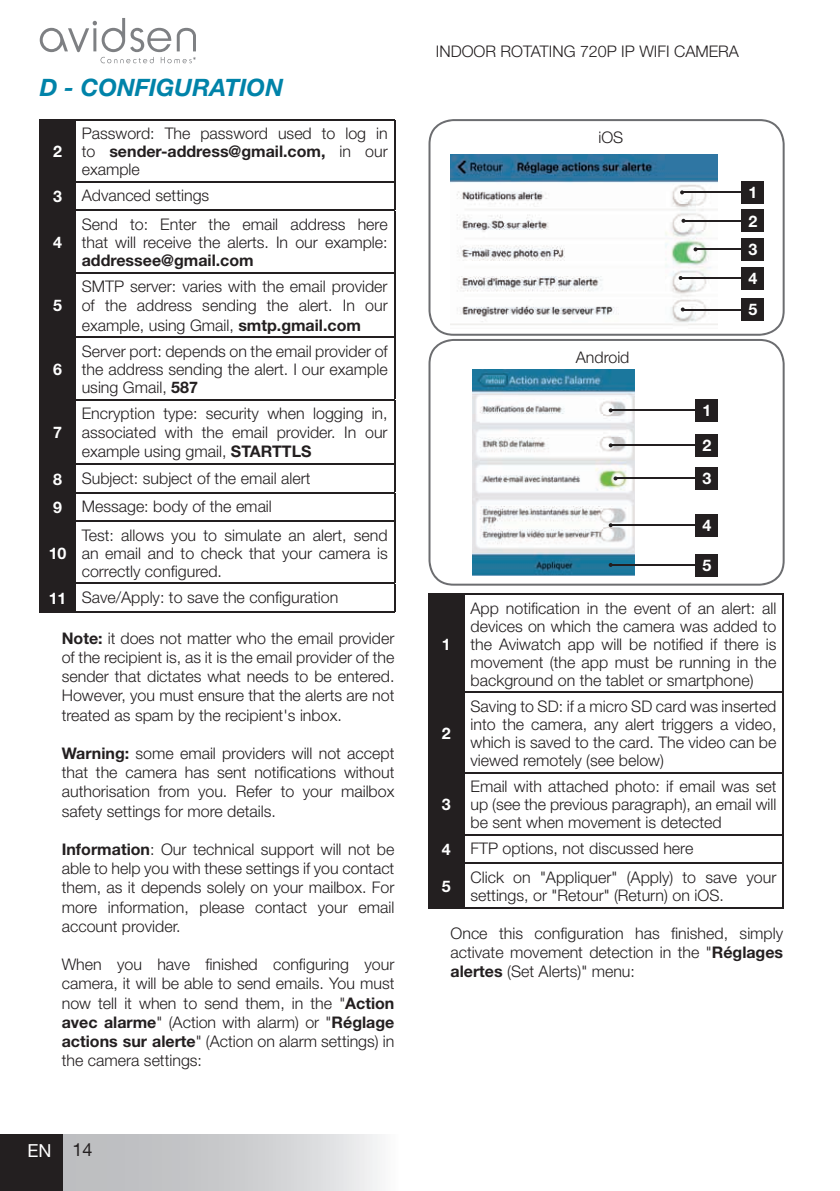
<style>
.page{position:relative;width:840px;height:1191px;background:#fff}
.page>*{position:absolute;margin:0;border:0;box-sizing:border-box;transform-origin:0 0}
.t1{font:italic 700 24px "Helvetica Neue";color:#0083a9}
.t2{font:18px "Helvetica Neue";color:#fff}
.t3{font:300 16px/19.2px "Helvetica Neue";color:#231f20;text-align:justify}
.t4{font:700 16px/28.6px "Helvetica Neue";color:#fff;text-align:justify}
.t5{font:700 16px "Helvetica Neue";color:#231f20}
.s1{font-weight:700}
.s2{font-weight:700;color:#fff}
.s3{color:#231f20}
</style>
<div class="page">
<svg style="left:62px;top:1134px;width:318px;height:57px;background:#cccdcf"></svg>
<div style="left:0;top:1134px;width:62px;height:57px;background:#231f20"></div>
<svg style="left:40px;top:18px;width:156px;height:45px"></svg>
<hr style="left:75px;top:119px;width:320px;height:1px;background:#231f20">
<hr style="left:394px;top:120px;width:1px;height:61px;background:#231f20">
<hr style="left:75px;top:181px;width:320px;height:1px;background:#231f20">
<svg style="left:394px;top:182px;width:1px;height:28px"></svg>
<hr style="left:75px;top:210px;width:320px;height:1px;background:#231f20">
<hr style="left:394px;top:211px;width:1px;height:61px;background:#231f20">
<hr style="left:75px;top:272px;width:320px;height:1px;background:#231f20">
<hr style="left:394px;top:273px;width:1px;height:64px;background:#231f20">
<hr style="left:75px;top:337px;width:320px;height:1px;background:#231f20">
<hr style="left:394px;top:338px;width:1px;height:61px;background:#231f20">
<hr style="left:75px;top:399px;width:320px;height:1px;background:#231f20">
<hr style="left:394px;top:400px;width:1px;height:64px;background:#231f20">
<hr style="left:75px;top:464px;width:320px;height:1px;background:#231f20">
<hr style="left:75px;top:492px;width:320px;height:1px;background:#231f20">
<svg style="left:394px;top:465px;width:1px;height:56px"></svg>
<hr style="left:75px;top:521px;width:320px;height:1px;background:#231f20">
<hr style="left:394px;top:522px;width:1px;height:61px;background:#231f20">
<hr style="left:75px;top:583px;width:320px;height:1px;background:#231f20">
<svg style="left:394px;top:584px;width:1px;height:27px"></svg>
<hr style="left:75px;top:611px;width:320px;height:1px;background:#231f20">
<hr style="left:40px;top:119px;width:35px;height:1px;background:#231f20">
<div style="left:40px;top:120px;width:35px;height:491px;background:#231f20"></div>
<hr style="left:40px;top:611px;width:35px;height:1px;background:#231f20">
<svg style="left:428px;top:119px;width:356px;height:217px"></svg>
<img style="left:450px;top:154px;width:267px;height:174px">
<div style="left:741px;top:181px;width:22px;height:23px;background:#231f20"></div>
<hr style="left:681px;top:192px;width:60px;height:1px;background:#231f20">
<svg style="left:679px;top:190px;width:4px;height:4px"></svg>
<div style="left:741px;top:210px;width:22px;height:22px;background:#231f20"></div>
<hr style="left:683px;top:220px;width:58px;height:1px;background:#231f20">
<svg style="left:681px;top:219px;width:4px;height:4px"></svg>
<div style="left:741px;top:238px;width:22px;height:23px;background:#231f20"></div>
<hr style="left:695px;top:249px;width:46px;height:1px;background:#231f20">
<svg style="left:693px;top:247px;width:4px;height:4px"></svg>
<div style="left:741px;top:267px;width:22px;height:22px;background:#231f20"></div>
<hr style="left:680px;top:277px;width:61px;height:1px;background:#231f20">
<svg style="left:678px;top:276px;width:4px;height:4px"></svg>
<div style="left:741px;top:298px;width:22px;height:23px;background:#231f20"></div>
<hr style="left:682px;top:309px;width:59px;height:1px;background:#231f20">
<svg style="left:680px;top:307px;width:4px;height:4px"></svg>
<svg style="left:428px;top:339px;width:356px;height:246px"></svg>
<img style="left:472px;top:369px;width:162px;height:207px">
<div style="left:695px;top:399px;width:22px;height:23px;background:#231f20"></div>
<hr style="left:610px;top:410px;width:85px;height:1px;background:#231f20">
<svg style="left:608px;top:408px;width:4px;height:4px"></svg>
<div style="left:695px;top:434px;width:22px;height:23px;background:#231f20"></div>
<hr style="left:610px;top:445px;width:85px;height:1px;background:#231f20">
<svg style="left:608px;top:443px;width:4px;height:4px"></svg>
<div style="left:695px;top:467px;width:22px;height:23px;background:#231f20"></div>
<hr style="left:615px;top:478px;width:80px;height:1px;background:#231f20">
<svg style="left:613px;top:476px;width:4px;height:4px"></svg>
<div style="left:695px;top:514px;width:22px;height:23px;background:#231f20"></div>
<hr style="left:610px;top:525px;width:85px;height:1px;background:#231f20">
<svg style="left:608px;top:523px;width:4px;height:4px"></svg>
<div style="left:695px;top:554px;width:22px;height:22px;background:#231f20"></div>
<hr style="left:610px;top:564px;width:85px;height:1px;background:#231f20">
<svg style="left:608px;top:563px;width:4px;height:4px"></svg>
<hr style="left:463px;top:593px;width:320px;height:1px;background:#231f20">
<hr style="left:782px;top:594px;width:1px;height:98px;background:#231f20">
<hr style="left:463px;top:692px;width:320px;height:1px;background:#231f20">
<hr style="left:782px;top:693px;width:1px;height:79px;background:#231f20">
<hr style="left:463px;top:772px;width:320px;height:1px;background:#231f20">
<hr style="left:782px;top:773px;width:1px;height:61px;background:#231f20">
<hr style="left:463px;top:834px;width:320px;height:1px;background:#231f20">
<svg style="left:782px;top:835px;width:1px;height:28px"></svg>
<hr style="left:463px;top:863px;width:320px;height:1px;background:#231f20">
<hr style="left:782px;top:864px;width:1px;height:43px;background:#231f20">
<hr style="left:463px;top:907px;width:320px;height:1px;background:#231f20">
<hr style="left:428px;top:593px;width:35px;height:1px;background:#231f20">
<div style="left:428px;top:594px;width:36px;height:313px;background:#231f20"></div>
<hr style="left:428px;top:863px;width:35px;height:1px;background:#231f20">
<hr style="left:428px;top:864px;width:1px;height:43px;background:#231f20">
<hr style="left:463px;top:864px;width:1px;height:43px;background:#231f20">
<hr style="left:428px;top:907px;width:35px;height:1px;background:#231f20">
<h1 class="t1" style="left:40px;top:73px;width:245px">d - CONFiGurATiON</h1>
<p class="t3" style="left:82px;top:124px;width:307px;line-height:18px">Password: The password used to log in to <span class="s1">sender-address@gmail.com,</span> in our example</p>
<p class="t3" style="left:53px;top:186px;width:157px"><span class="s2">3</span> Advanced settings</p>
<p class="t4" style="left:53px;top:227px;width:10px">4</p>
<p class="t4" style="left:53px;top:137px;width:10px">2</p>
<p class="t3" style="left:82px;top:215px;width:307px;line-height:18px">Send to: Enter the email address here that will receive the alerts. In our example:</p>
<p class="t5" style="left:82px;top:250px;width:173px">addressee@gmail.com</p>
<p class="t4" style="left:53px;top:291px;width:10px">5</p>
<p class="t4" style="left:53px;top:354px;width:10px">6</p>
<p class="t3" style="left:82px;top:276px;width:307px">SMTP server: varies with the email provider of the address sending the alert. In our example, using Gmail, <span class="s1">smtp.gmail.com</span></p>
<p class="t3" style="left:82px;top:342px;width:307px;line-height:18px">Server port: depends on the email provider of the address sending the alert. I our example using Gmail, <span class="s1">587</span></p>
<p class="t3" style="left:82px;top:403px;width:307px">Encryption type: security when logging in, associated with the email provider. In our example using gmail, <span class="s1">STARTTLS</span></p>
<p class="t3" style="left:53px;top:463px;width:259px;line-height:28.6px"><span class="s2">8</span> Subject: subject of the email alert<br><span class="s2">9</span> Message: body of the email</p>
<p class="t4" style="left:49px;top:538px;width:19px">10</p>
<p class="t4" style="left:53px;top:418px;width:10px">7</p>
<p class="t3" style="left:82px;top:525px;width:307px;line-height:18px">Test: allows you to simulate an alert, send an email and to check that your camera is correctly configured.</p>
<p class="t3" style="left:49px;top:587px;width:291px"><span class="s2">11</span> Save/Apply: to save the configuration</p>
<p class="t3" style="left:62px;top:628px;width:334px"><span class="s1">Note:</span> it does not matter who the email provider of the recipient is, as it is the email provider of the sender that dictates what needs to be entered.<br>However, you must ensure that the alerts are not treated as spam by the recipient's inbox.</p>
<p class="t3" style="left:62px;top:743px;width:334px"><span class="s1">warning:</span> some email providers will not accept that the camera has sent notifications without authorisation from you. Refer to your mailbox safety settings for more details.</p>
<p class="t3" style="left:62px;top:839px;width:334px"><span class="s1">Information</span>: Our technical support will not be able to help you with these settings if you contact them, as it depends solely on your mailbox. For more information, please contact your email account provider.</p>
<p class="t3" style="left:62px;top:954px;width:334px">When you have finished configuring your camera, it will be able to send emails. You must now tell it when to send them, in the "<span class="s1">Action avec alarme</span>" (Action with alarm) or "<span class="s1">Réglage actions sur alerte</span>" (Action on alarm settings) in the camera settings:</p>
<p class="t2" style="left:28px;top:1139px;width:66px">EN <span class="s3">14</span></p>
<p class="t3" style="left:435px;top:41px;width:304px">Indoor rotatIng 720P IP WIFI camera</p>
<p class="t4" style="left:441px;top:629px;width:10px">1</p>
<p class="t4" style="left:441px;top:718px;width:10px">2</p>
<p class="t3" style="left:598px;top:127px;width:26px">iOS</p>
<p class="t3" style="left:575px;top:347px;width:55px">Android</p>
<p class="t4" style="left:702px;top:392px;width:10px;line-height:35px">1<br>2</p>
<p class="t4" style="left:702px;top:464px;width:10px">3</p>
<p class="t4" style="left:702px;top:510px;width:10px">4</p>
<p class="t4" style="left:702px;top:550px;width:10px">5</p>
<p class="t4" style="left:748px;top:178px;width:10px">1<br>2<br>3<br>4</p>
<p class="t4" style="left:748px;top:295px;width:10px">5</p>
<p class="t3" style="left:470px;top:598px;width:307px;line-height:18px">App notification in the event of an alert: all devices on which the camera was added to the Aviwatch app will be notified if there is movement (the app must be running in the background on the tablet or smartphone)</p>
<p class="t3" style="left:470px;top:697px;width:307px;line-height:18px">Saving to SD: if a micro SD card was inserted into the camera, any alert triggers a video, which is saved to the card. The video can be viewed remotely (see below)</p>
<p class="t3" style="left:470px;top:777px;width:307px;line-height:18px">Email with attached photo: if email was set up (see the previous paragraph), an email will be sent when movement is detected</p>
<p class="t3" style="left:441px;top:838px;width:253px"><span class="s2">4</span> FTP options, not discussed here</p>
<p class="t4" style="left:441px;top:871px;width:10px">5</p>
<p class="t3" style="left:470px;top:868px;width:307px;line-height:18px">Click on "Appliquer" (Apply) to save your settings, or "Retour" (Return) on iOS.</p>
<p class="t3" style="left:450px;top:923px;width:334px">Once this configuration has finished, simply activate movement detection in the "<span class="s1">Réglages alertes</span> (Set Alerts)" menu:</p>
<p class="t4" style="left:441px;top:789px;width:10px">3</p>
</div>
